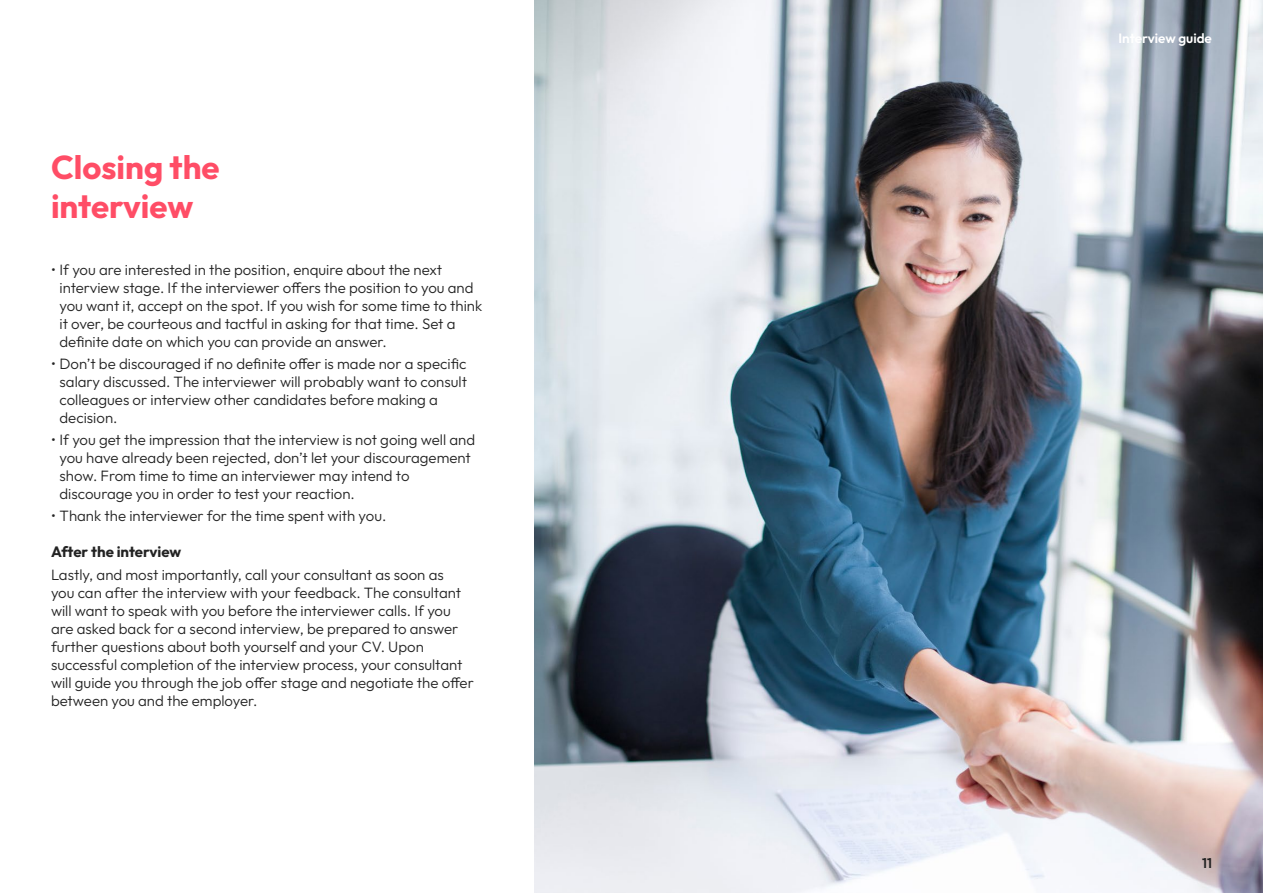
<style>
.page{position:relative;width:1263px;height:893px;background:#fff}
.page>*{position:absolute;margin:0;border:0;box-sizing:border-box;transform-origin:0 0}
.t1{font:700 33px/39.6px "Outfit";color:#ff4d66}
.t2{font:300 15px/18px "Outfit";color:#232323}
.t3{font:700 15px "Outfit";letter-spacing:-.005em;color:#232323}
.t4{font:600 13.5px "Outfit";color:#fff}
.t5{font:600 13.5px "Outfit";color:#232323}
</style>
<div class="page">
<img style="left:534px;top:0;width:729px;height:893px">
<h1 class="t1" style="left:51px;top:147px;width:170px">Closing the interview</h1>
<p class="t2" style="left:60px;top:260px;width:424px;text-indent:-9px">• If you are interested in the position, enquire about the next interview stage. If the interviewer offers the position to you and you want it, accept on the spot. If you wish for some time to think it over, be courteous and tactful in asking for that time. Set a definite date on which you can provide an answer.</p>
<p class="t2" style="left:60px;top:355px;width:409px;text-indent:-9px">• Don’t be discouraged if no definite offer is made nor a specific salary discussed. The interviewer will probably want to consult colleagues or interview other candidates before making a decision.</p>
<p class="t2" style="left:60px;top:431px;width:417px;text-indent:-9px">• If you get the impression that the interview is not going well and you have already been rejected, don’t let your discouragement show. From time to time an interviewer may intend to discourage you in order to test your reaction.</p>
<p class="t2" style="left:51px;top:507px;width:337px">• Thank the interviewer for the time spent with you.</p>
<p class="t3" style="left:51px;top:544px;width:132px">After the interview</p>
<p class="t2" style="left:51px;top:565px;width:424px">Lastly, and most importantly, call your consultant as soon as<br>you can after the interview with your feedback. The consultant will want to speak with you before the interviewer calls. If you are asked back for a second interview, be prepared to answer further questions about both yourself and your CV. Upon successful completion of the interview process, your consultant will guide you through the job offer stage and negotiate the offer between you and the employer.</p>
<p class="t4" style="left:1118px;top:30px;width:95px">Interview guide</p>
<p class="t5" style="left:1202px;top:856px;width:11px">11</p>
</div>
